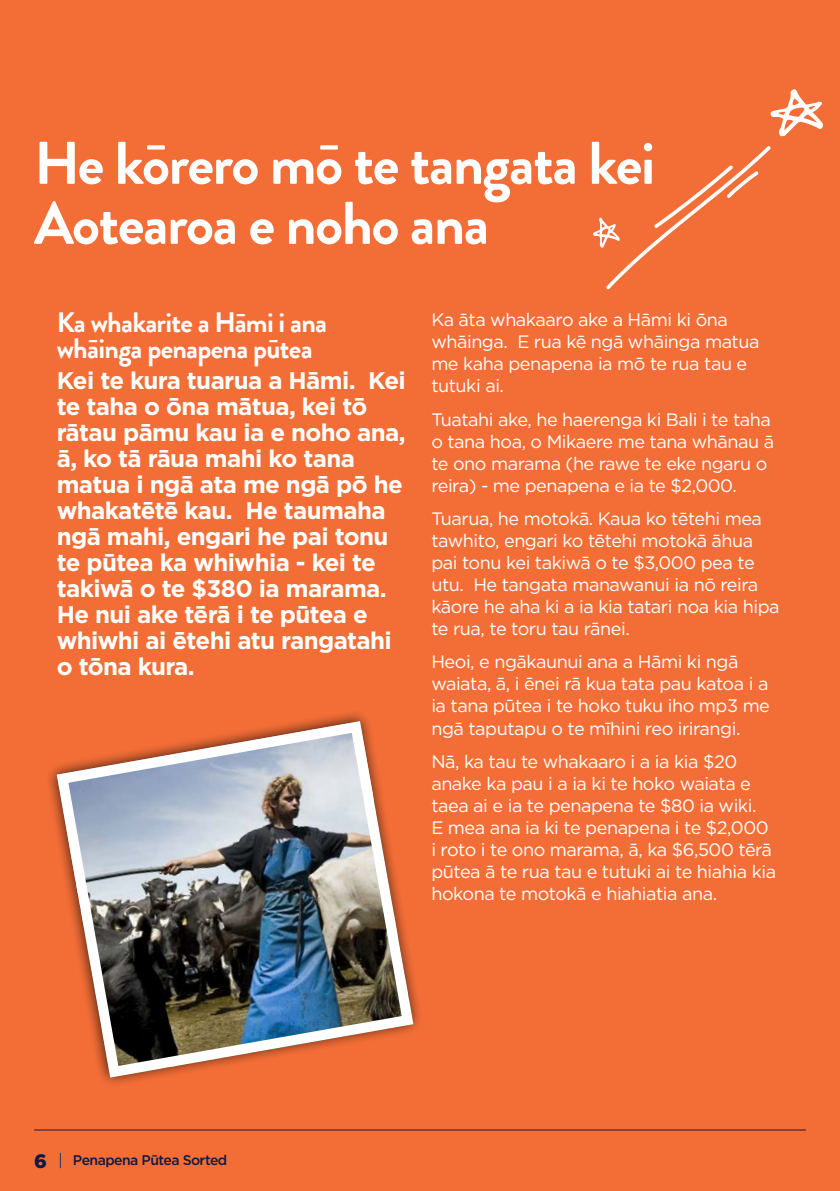
<style>
.page{position:relative;width:840px;height:1191px;background:#fff}
.page>*{position:absolute;margin:0;border:0;box-sizing:border-box;transform-origin:0 0}
.Orange_Big_Header_30{font:700 60px/60px "Brandon Grotesque";letter-spacing:-.025em;color:#fff}
.Orange_Sub_Header_Bl{font:700 28px/26px "Brandon Grotesque";letter-spacing:-.025em;color:#fff}
.Body_Copy_Intro{font:700 24px/26px "Gotham";letter-spacing:-.025em;color:#fff}
.t1{font:900 19.4px "Gotham";color:#101a43}
.Body_Copy{font:18px/22px "Gotham";letter-spacing:-.025em;color:#fff}
.t2{font:500 14px "Gotham";letter-spacing:-.04em;color:#101a43}
</style>
<div class="page">
<div style="left:0;top:0;width:839px;height:1191px;background:#f36e37"></div>
<svg style="left:49px;top:713px;width:370px;height:371px"></svg>
<img style="left:57px;top:721px;width:356px;height:356px">
<div style="left:57px;top:722px;width:355px;height:354px;border:10px solid #fff;border-radius:52px"></div>
<svg style="left:770px;top:89px;width:53px;height:47px"></svg>
<svg style="left:593px;top:146px;width:178px;height:143px"></svg>
<hr style="left:34px;top:1129px;width:771px;height:1px;background:#101a43">
<svg style="left:60px;top:1153px;width:1px;height:14px"></svg>
<p class="Orange_Big_Header_30" style="left:34px;top:134px;width:622px">He kōrero mō te tangata kei<br>Aotearoa e noho ana</p>
<p class="Orange_Sub_Header_Bl" style="left:57px;top:309px;width:272px">Ka whakarite a Hāmi i ana whāinga penapena pūtea</p>
<p class="Body_Copy_Intro" style="left:57px;top:367px;width:350px">Kei te kura tuarua a Hāmi. Kei te taha o ōna mātua, kei tō rātau pāmu kau ia e noho ana, ā, ko tā rāua mahi ko tana matua i ngā ata me ngā pō he whakatētē kau. He taumaha ngā mahi, engari he pai tonu te pūtea ka whiwhia - kei te takiwā o te $380 ia marama.<br>He nui ake tērā i te pūtea e whiwhi ai ētehi atu rangatahi o tōna kura.</p>
<p class="Body_Copy" style="left:431px;top:308px;width:329px">Ka āta whakaaro ake a Hāmi ki ōna whāinga. E rua kē ngā whāinga matua me kaha penapena ia mō te rua tau e tutuki ai.</p>
<p class="Body_Copy" style="left:431px;top:408px;width:344px">Tuatahi ake, he haerenga ki Bali i te taha o tana hoa, o Mikaere me tana whānau ā te ono marama (he rawe te eke ngaru o reira) - me penapena e ia te $2,000.</p>
<p class="Body_Copy" style="left:431px;top:507px;width:349px">Tuarua, he motokā. Kaua ko tētehi mea tawhito, engari ko tētehi motokā āhua pai tonu kei takiwā o te $3,000 pea te utu. He tangata manawanui ia nō reira kāore he aha ki a ia kia tatari noa kia hipa te rua, te toru tau rānei.</p>
<p class="Body_Copy" style="left:431px;top:650px;width:340px">Heoi, e ngākaunui ana a Hāmi ki ngā waiata, ā, i ēnei rā kua tata pau katoa i a ia tana pūtea i te hoko tuku iho mp3 me ngā taputapu o te mīhini reo irirangi.</p>
<p class="Body_Copy" style="left:431px;top:750px;width:346px">Nā, ka tau te whakaaro i a ia kia $20 anake ka pau i a ia ki te hoko waiata e taea ai e ia te penapena te $80 ia wiki.<br>E mea ana ia ki te penapena i te $2,000 i roto i te ono marama, ā, ka $6,500 tērā pūtea ā te rua tau e tutuki ai te hiahia kia hokona te motokā e hiahiatia ana.</p>
<p class="t1" style="left:34px;top:1147px;width:14px">6</p>
<p class="t2" style="left:73px;top:1150px;width:156px">Penapena Pūtea Sorted</p>
</div>
